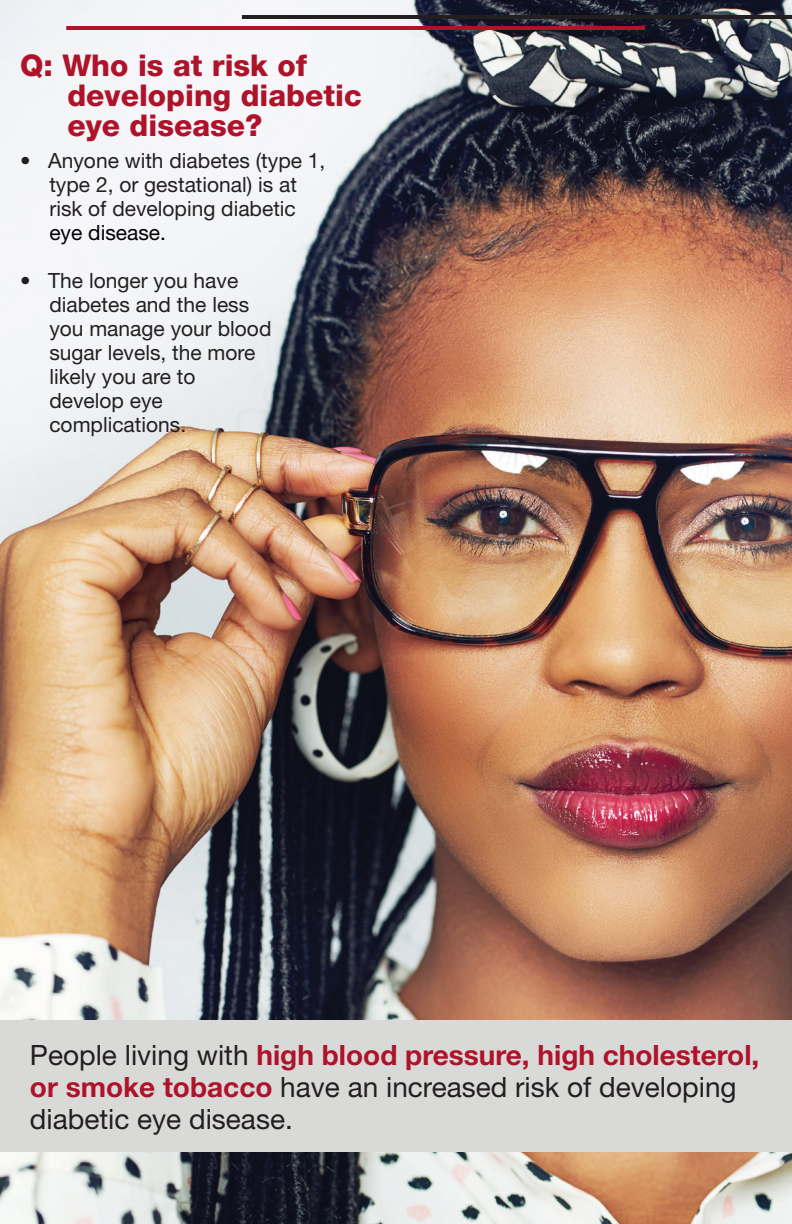
<style>
.page{position:relative;width:792px;height:1224px;background:#fff}
.page>*{position:absolute;margin:0;border:0;box-sizing:border-box;transform-origin:0 0}
.t1{font:800 30px "Helvetica Neue LT Pro";color:#ae132a}
.t2{font:28px "Helvetica Neue LT Pro";color:#231f20}
.t3{font:700 28px "Helvetica Neue LT Pro";color:#ae132a}
.t4{font:21px/24px "Helvetica Neue LT Pro";color:#231f20}
.s1{color:#000}
.s2{font-weight:400;color:#231f20}
.s3{font-weight:700;color:#ae132a}
</style>
<div class="page">
<img style="left:0;top:0;width:792px;height:1224px">
<hr style="left:66px;top:26px;width:579px;height:4px;background:#ae132a">
<hr style="left:242px;top:15px;width:550px;height:4px;background:#231f20">
<div style="left:0;top:1021px;width:792px;height:131px;background:#d9d9d7"></div>
<p class="t1" style="left:20px;top:47px;width:288px">Q: Who is at risk of</p>
<p class="t1" style="left:67px;top:77px;width:296px">developing diabetic</p>
<p class="t1" style="left:67px;top:107px;width:197px">eye disease?</p>
<p class="t4" style="left:49px;top:148px;width:278px;text-indent:-29px">• Anyone with diabetes (type 1, type 2, or gestational) is at risk of developing diabetic <span class="s1">eye disease.</span></p>
<p class="t4" style="left:49px;top:268px;width:224px;text-indent:-29px">• The longer you have diabetes and the less you manage your blood sugar levels, the more likely you are to develop eye</p>
<p class="t4" style="left:49px;top:412px;width:138px">complications.</p>
<p class="t3" style="left:30px;top:1038px;width:731px"><span class="s2">People living with</span> high blood pressure, high cholesterol,</p>
<p class="t2" style="left:30px;top:1070px;width:708px"><span class="s3">or smoke tobacco</span> have an increased risk of developing</p>
<p class="t2" style="left:30px;top:1102px;width:264px">diabetic eye disease.</p>
</div>
